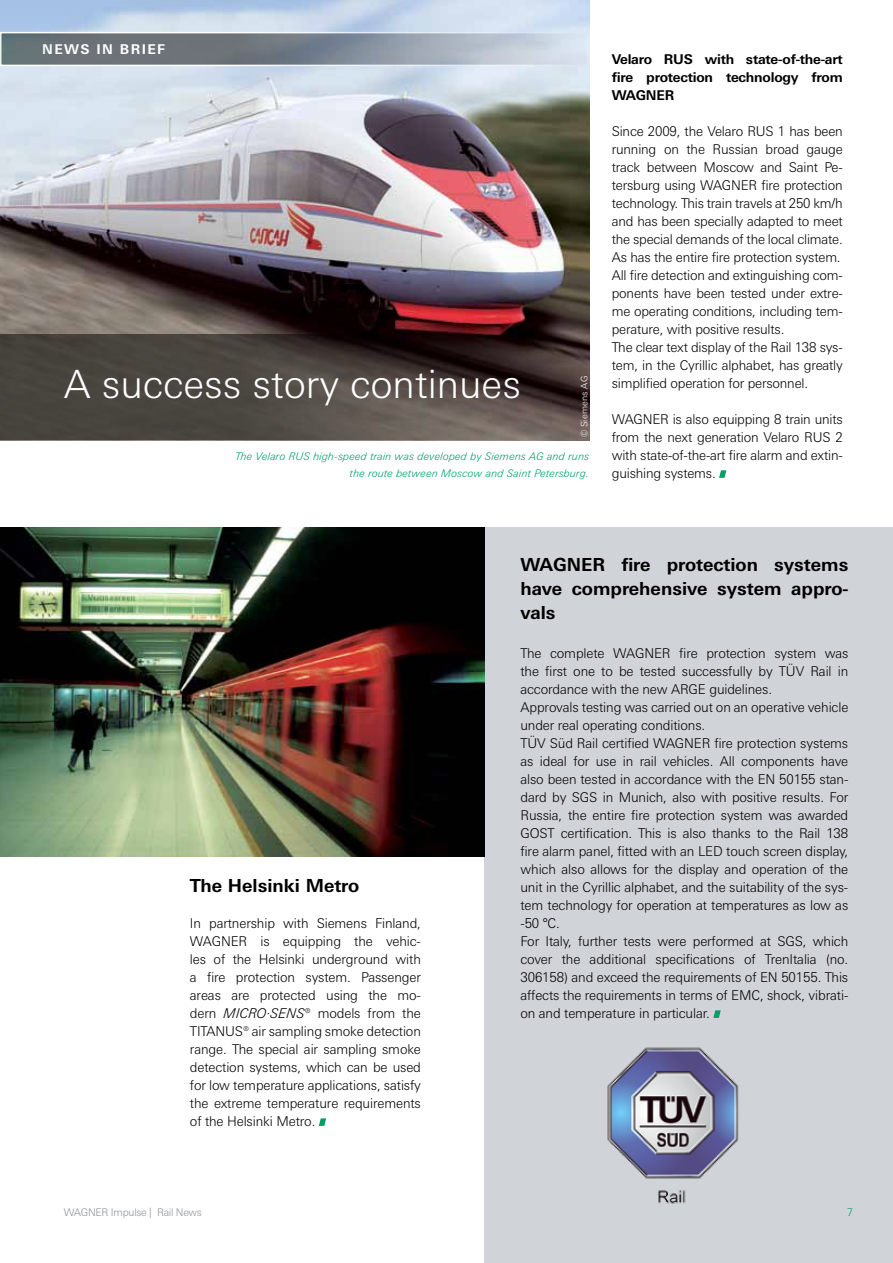
<style>
.page{position:relative;width:893px;height:1263px;background:#fff}
.page>*{position:absolute;margin:0;border:0;box-sizing:border-box;transform-origin:0 0}
.t1{font:300 39px "LT Univers Basic";color:#fff}
.t2{font:700 18px/24px "LT Univers Basic";color:#000;text-align:justify}
.t3{font:300 13.5px/18px "LT Univers Basic";letter-spacing:-.01em;color:#000}
.t4{font:700 13.5px/18px "LT Univers Basic";letter-spacing:-.015em;color:#000;text-align:justify}
.t5{font:700 13.5px "LT Univers Basic";letter-spacing:.1em;color:#fff}
.t6{font:italic 300 10.5px/16.5px "LT Univers Basic";letter-spacing:.02em;color:#009e65;text-align:right}
.t7{font:300 10.5px "LT Univers Basic";letter-spacing:-.025em;color:#8e9196}
.t8{font:300 10.5px "LT Univers Basic";color:#009e65}
.t9{font:300 9px "LT Univers Basic";letter-spacing:.02em;color:#fff}
.s1{font-style:italic}
</style>
<div class="page">
<img style="left:0;top:0;width:590px;height:440px">
<div style="left:485px;top:527px;width:408px;height:736px;background:#d0d3d7"></div>
<svg style="left:713px;top:1010px;width:8px;height:8px"></svg>
<svg style="left:65px;top:35px;width:521px;height:28px;background:#8c949e"></svg>
<div style="left:0;top:32px;width:589px;height:34px;border:2px solid #fff"></div>
<svg style="left:719px;top:470px;width:7px;height:8px"></svg>
<svg style="left:319px;top:1118px;width:7px;height:8px"></svg>
<img style="left:0;top:527px;width:485px;height:329px">
<svg style="left:0;top:32px;width:65px;height:34px;background:#738083"></svg>
<svg style="left:0;top:706px;width:2px;height:34px"></svg>
<svg style="left:1px;top:334px;width:588px;height:106px;background:#49413d"></svg>
<img style="left:607px;top:1047px;width:132px;height:157px">
<p class="t5" style="left:42px;top:41px;width:124px">NEWS IN BRIEF</p>
<h1 class="t1" style="left:64px;top:361px;width:459px">A success story continues</h1>
<p class="t9" style="left:579px;top:437px;width:63px;rotate:-90deg">© Siemens AG</p>
<p class="t6" style="left:236px;top:448px;width:355px">The Velaro RUS high-speed train was developed by Siemens AG and runs the route between Moscow and Saint Petersburg.</p>
<p class="t4" style="left:612px;top:50px;width:233px">Velaro RUS with state-of-the-art fire protection technology from WAGNER</p>
<p class="t3" style="left:612px;top:122px;width:233px">Since 2009, the Velaro RUS 1 has been running on the Russian broad gauge track between Moscow and Saint Pe&shy;tersburg using WAGNER fire protection technology. This train travels at 250 km/h and has been specially adapted to meet the special demands of the local climate.<br>As has the entire fire protection system.<br>All fire detection and extinguishing com&shy;ponents have been tested under extre&shy;me operating conditions, including tem&shy;perature, with positive results.<br>The clear text display of the Rail 138 sys&shy;tem, in the Cyrillic alphabet, has greatly simplified operation for personnel.</p>
<p class="t3" style="left:612px;top:410px;width:233px;text-align:justify">WAGNER is also equipping 8 train units from the next generation Velaro RUS 2 with state-of-the-art fire alarm and extin&shy;guishing systems.</p>
<h2 class="t2" style="left:190px;top:873px;width:171px">The Helsinki Metro</h2>
<p class="t3" style="left:190px;top:914px;width:233px;text-align:justify">In partnership with Siemens Finland, WAGNER is equipping the vehic&shy;les of the Helsinki underground with a fire protection system. Passenger areas are protected using the mo&shy;dern <span class="s1">MICRO·SENS</span>® models from the TITANUS® air sampling smoke detection range. The special air sampling smoke detection systems, which can be used for low temperature applications, satisfy the extreme temperature requirements of the Helsinki Metro.</p>
<p class="t7" style="left:64px;top:1206px;width:140px">WAGNER Impulse | Rail News</p>
<h2 class="t2" style="left:520px;top:552px;width:329px">WAGNER fire protection systems have comprehensive system appro&shy;vals</h2>
<p class="t3" style="left:520px;top:644px;width:329px">The complete WAGNER fire protection system was the first one to be tested successfully by TÜV Rail in accordance with the new ARGE guidelines.<br>Approvals testing was carried out on an operative vehicle under real operating conditions.<br>TÜV Süd Rail certified WAGNER fire protection systems as ideal for use in rail vehicles. All components have also been tested in accordance with the EN 50155 stan&shy;dard by SGS in Munich, also with positive results. For Russia, the entire fire protection system was awarded GOST certification. This is also thanks to the Rail 138 fire alarm panel, fitted with an LED touch screen display, which also allows for the display and operation of the unit in the Cyrillic alphabet, and the suitability of the sys&shy;tem technology for operation at temperatures as low as -50 °C.<br>For Italy, further tests were performed at SGS, which cover the additional specifications of TrenItalia (no.<br>306158) and exceed the requirements of EN 50155. This affects the requirements in terms of EMC, shock, vibrati&shy;on and temperature in particular.</p>
<p class="t8" style="left:847px;top:1206px;width:7px">7</p>
</div>
